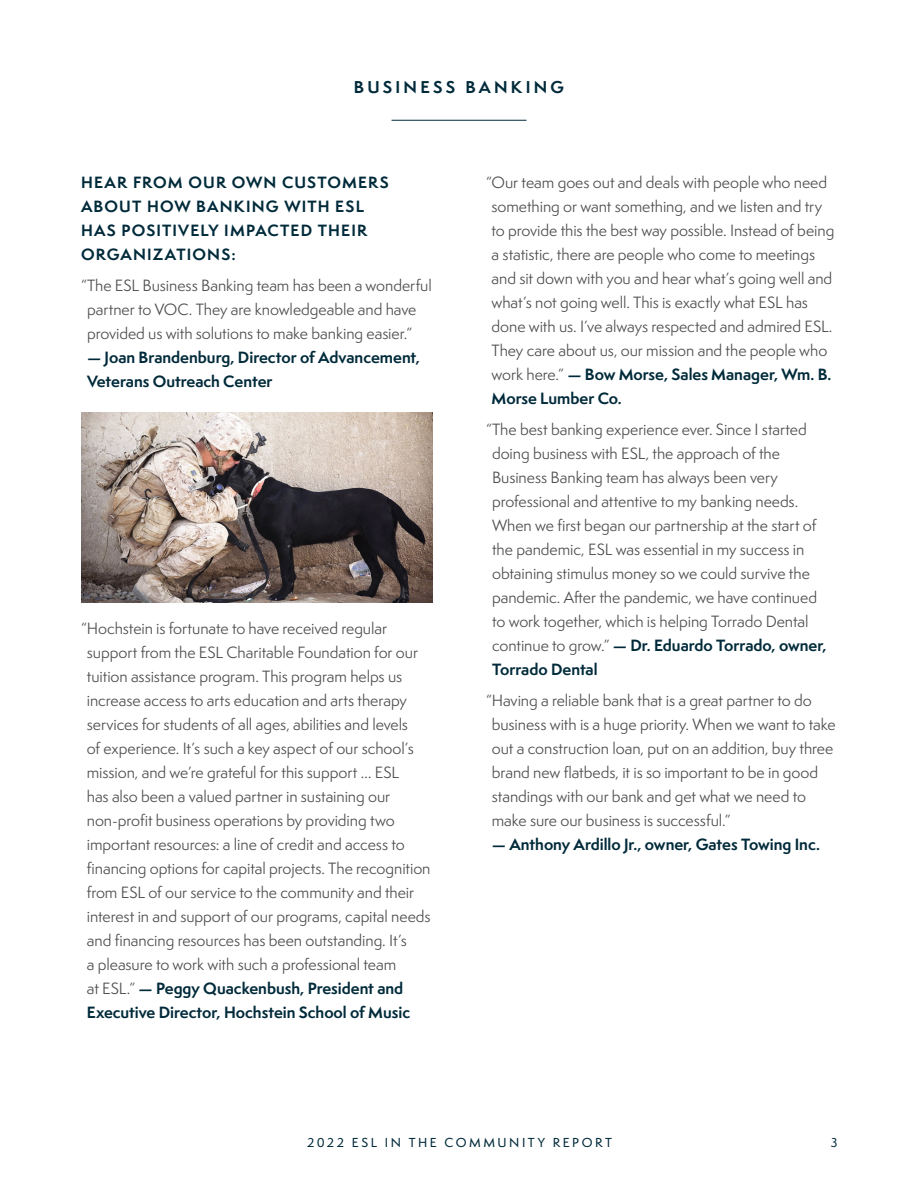
<style>
.page{position:relative;width:918px;height:1188px;background:#fff}
.page>*{position:absolute;margin:0;border:0;box-sizing:border-box;transform-origin:0 0}
.ESL_AR_Heading_Blu_0{font:700 15.75px "Semplicita Pro";letter-spacing:.205em;color:#002a3a}
.ESL_AR_BodyCopyGry{font:15px/24px "Semplicita Pro";letter-spacing:-.005em;color:#4b4b4b}
.ESL_AR_BodyCopyGry-2{font:700 15px/24px "Semplicita Pro";letter-spacing:.005em;color:#002a3a}
.ESL_AR_BodyCopyGry-3{font:700 15px/24px "Semplicita Pro";letter-spacing:.075em;color:#002a3a}
.t1{font:500 12px "Semplicita Pro";letter-spacing:.21em;color:#002a3a}
.s1{font-weight:700;color:#002a3a}
</style>
<div class="page">
<img style="left:81px;top:413px;width:351px;height:190px">
<hr style="left:392px;top:120px;width:134px;height:1px;background:#002a3a">
<p class="ESL_AR_Heading_Blu_0" style="left:354px;top:75px;width:212px">BUSINESS BANKING</p>
<p class="ESL_AR_BodyCopyGry-3" style="left:81px;top:170px;width:309px">HEAR FROM OUR OWN CUSTOMERS<br>ABOUT HOW BANKING WITH ESL<br>HAS POSITIVELY IMPACTED THEIR<br>ORGANIZATIONS:</p>
<p class="ESL_AR_BodyCopyGry" style="left:87px;top:273px;width:346px;text-indent:-6px">“The ESL Business Banking team has been a wonderful partner to VOC. They are knowledgeable and have provided us with solutions to make banking easier.”</p>
<p class="ESL_AR_BodyCopyGry-2" style="left:87px;top:345px;width:335px">— Joan Brandenburg, Director of Advancement,<br>Veterans Outreach Center</p>
<p class="ESL_AR_BodyCopyGry" style="left:87px;top:616px;width:345px;text-indent:-6px">“Hochstein is fortunate to have received regular support from the ESL Charitable Foundation for our tuition assistance program. This program helps us increase access to arts education and arts therapy services for students of all ages, abilities and levels<br>of experience. It’s such a key aspect of our school’s mission, and we’re grateful for this support … ESL<br>has also been a valued partner in sustaining our non-profit business operations by providing two important resources: a line of credit and access to financing options for capital projects. The recognition from ESL of our service to the community and their interest in and support of our programs, capital needs and financing resources has been outstanding. It’s<br>a pleasure to work with such a professional team<br>at ESL.” <span class="s1">— Peggy Quackenbush, President and Executive Director, Hochstein School of Music</span></p>
<p class="ESL_AR_BodyCopyGry" style="left:492px;top:171px;width:344px;text-indent:-6px">“Our team goes out and deals with people who need something or want something, and we listen and try to provide this the best way possible. Instead of being a statistic, there are people who come to meetings and sit down with you and hear what’s going well and what’s not going well. This is exactly what ESL has done with us. I’ve always respected and admired ESL.<br>They care about us, our mission and the people who work here.” <span class="s1">— Bow Morse, Sales Manager, Wm. B.<br>Morse Lumber Co.</span></p>
<p class="ESL_AR_BodyCopyGry" style="left:492px;top:417px;width:336px;text-indent:-6px">“The best banking experience ever. Since I started doing business with ESL, the approach of the Business Banking team has always been very professional and attentive to my banking needs.<br>When we first began our partnership at the start of the pandemic, ESL was essential in my success in obtaining stimulus money so we could survive the pandemic. After the pandemic, we have continued to work together, which is helping Torrado Dental continue to grow.” <span class="s1">— Dr. Eduardo Torrado, owner, Torrado Dental</span></p>
<p class="ESL_AR_BodyCopyGry" style="left:492px;top:688px;width:345px;text-indent:-6px">“Having a reliable bank that is a great partner to do business with is a huge priority. When we want to take out a construction loan, put on an addition, buy three brand new flatbeds, it is so important to be in good standings with our bank and get what we need to make sure our business is successful.”</p>
<p class="ESL_AR_BodyCopyGry-2" style="left:492px;top:832px;width:330px">— Anthony Ardillo Jr., owner, Gates Towing Inc.</p>
<p class="t1" style="left:307px;top:1134px;width:306px">2022 ESL IN THE COMMUNITY REPORT</p>
<p class="t1" style="left:831px;top:1134px;width:8px">3</p>
</div>
